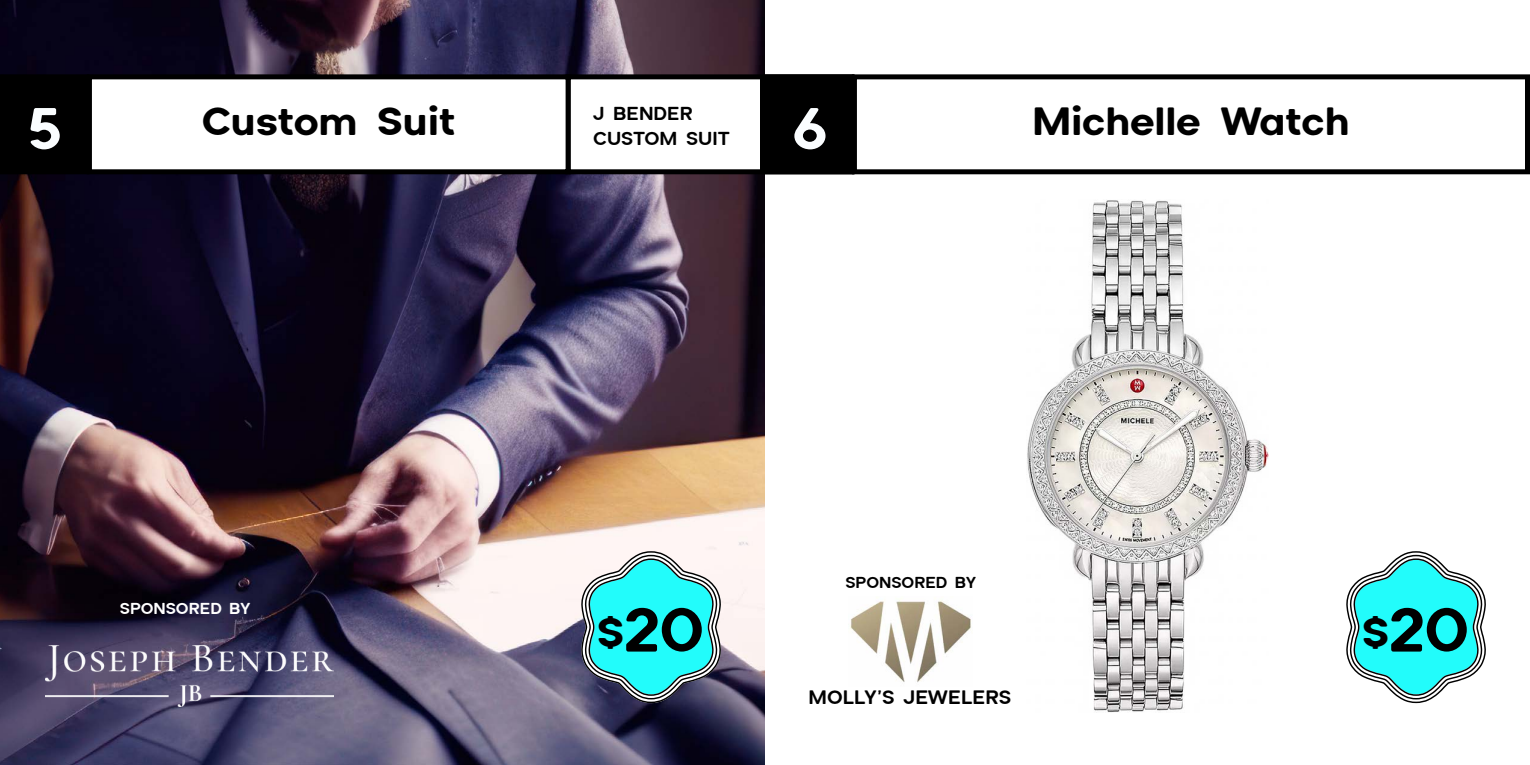
<style>
.page{position:relative;width:1530px;height:765px;background:#fff}
.page>*{position:absolute;margin:0;border:0;box-sizing:border-box;transform-origin:0 0}
.t1{font:700 70.5px "Aceh Soft";color:#000}
.t2{font:700 66.88px "Aceh Soft";color:#fafdff}
.t3{font:700 44.5px "Aceh Soft";color:#000}
.t4{font:600 22px "Aceh Soft";color:#000}
.t5{font:600 21.25px "Aceh Soft";color:#000}
.t6{font:600 18px "Aceh Soft";color:#000}
.t7{font:600 18px "Aceh Soft";color:#fff}
.s1{font-size:47px}
</style>
<div class="page">
<img style="left:0;top:0;width:765px;height:765px">
<div style="left:568px;top:77px;width:194px;height:95px;background:#fff"></div>
<div style="left:566px;top:74px;width:199px;height:100px;border:5px solid #000"></div>
<div style="left:2px;top:77px;width:85px;height:95px;background:#000"></div>
<div style="left:0;top:74px;width:89px;height:100px;border:5px solid #000"></div>
<div style="left:89px;top:77px;width:479px;height:95px;background:#fff"></div>
<div style="left:87px;top:74px;width:484px;height:100px;border:5px solid #000"></div>
<svg style="left:578px;top:545px;width:148px;height:165px"></svg>
<img style="left:1027px;top:200px;width:241px;height:513px">
<div style="left:768px;top:77px;width:84px;height:95px;background:#000"></div>
<div style="left:765px;top:74px;width:89px;height:100px;border:5px solid #000"></div>
<div style="left:852px;top:74px;width:678px;height:100px;border:5px solid #000"></div>
<svg style="left:1346px;top:551px;width:140px;height:153px"></svg>
<img style="left:46px;top:645px;width:288px;height:62px">
<img style="left:850px;top:600px;width:121px;height:83px">
<h2 class="t2" style="left:27px;top:92px;width:37px">5</h2>
<p class="t3" style="left:202px;top:97px;width:255px">Custom Suit</p>
<p class="t5" style="left:593px;top:102px;width:101px">J BENDER</p>
<p class="t5" style="left:593px;top:127px;width:138px">CUSTOM SUIT</p>
<h2 class="t2" style="left:792px;top:92px;width:36px">6</h2>
<p class="t3" style="left:1032px;top:97px;width:319px">Michelle Watch</p>
<h2 class="t2" style="left:793px;top:92px;width:35px">2</h2>
<p class="t7" style="left:120px;top:598px;width:132px">SPONSORED BY</p>
<h1 class="t1" style="left:597px;top:592px;width:109px"><span class="s1">$</span>20</h1>
<p class="t6" style="left:845px;top:573px;width:132px">SPONSORED BY</p>
<p class="t4" style="left:809px;top:685px;width:204px">MOLLY’S JEWELERS</p>
<h1 class="t1" style="left:1362px;top:592px;width:109px"><span class="s1">$</span>20</h1>
</div>
